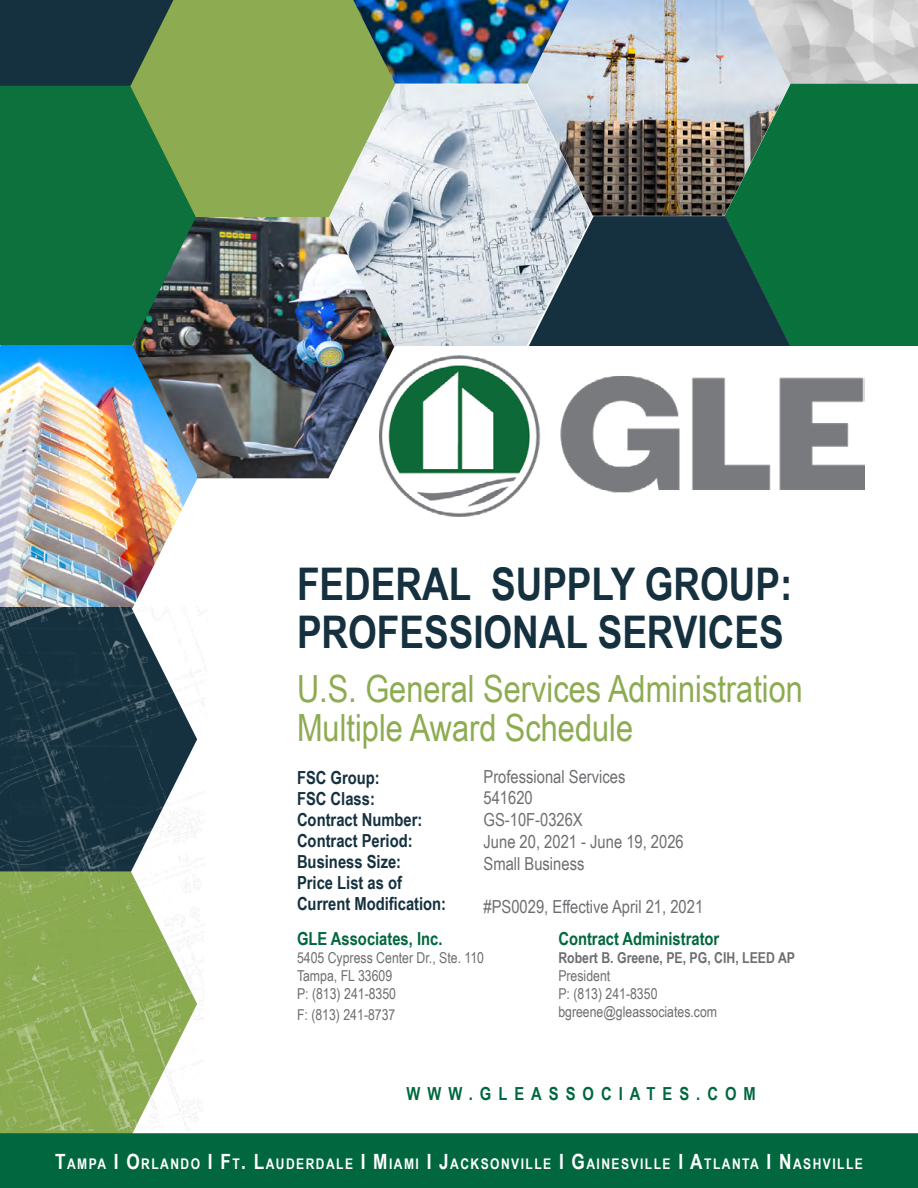
<style>
.page{position:relative;width:918px;height:1188px;background:#fff}
.page>*{position:absolute;margin:0;border:0;box-sizing:border-box;transform-origin:0 0}
.t1{font:700 45px/48px "Arial Narrow";color:#15313f}
.t2{font:37.5px/39px "Arial Narrow";color:#8dac51}
.t3{font:18px/21.8px "Arial Narrow";color:#6d6e71}
.t4{font:700 18px/21px "Arial Narrow";color:#15313f}
.t5{font:700 18px "Arial Narrow";color:#00673e}
.t6{font:700 18px "Arial Narrow";letter-spacing:.39em;color:#00673e}
.t7{font:15px/18px "Arial Narrow";color:#6d6e71}
.t8{font:700 15px "Arial Narrow";color:#6d6e71}
.t9{font:700 14.7px "Arial Narrow";letter-spacing:.1em;color:#fff}
.s1{font-size:21px}
</style>
<div class="page">
<img style="left:197px;top:218px;width:198px;height:260px">
<img style="left:0;top:346px;width:197px;height:256px">
<svg style="left:0;top:86px;width:199px;height:260px;background:#126d3e"></svg>
<img style="left:328px;top:0;width:200px;height:346px">
<svg style="left:129px;top:0;width:267px;height:218px;background:#85a95e"></svg>
<svg style="left:0;top:0;width:198px;height:86px;background:#304d43"></svg>
<img style="left:527px;top:0;width:198px;height:216px">
<img style="left:725px;top:0;width:193px;height:84px">
<div style="left:0;top:1133px;width:918px;height:55px;background:#00673e;border:2px solid #00673e"></div>
<img style="left:0;top:602px;width:204px;height:530px">
<svg style="left:725px;top:84px;width:193px;height:262px;background:#177445"></svg>
<svg style="left:528px;top:216px;width:263px;height:130px;background:#2a4d52"></svg>
<img style="left:379px;top:355px;width:486px;height:162px">
<h1 class="t1" style="left:297px;top:558px;width:497px">FEDERAL SUPPLY GROUP:<br>PROFESSIONAL SERVICES</h1>
<h2 class="t2" style="left:297px;top:668px;width:507px">U.S. General Services Administration<br>Multiple Award Schedule</h2>
<p class="t3" style="left:484px;top:765px;width:202px">Professional Services<br>541620<br>GS-10F-0326X<br>June 20, 2021 - June 19, 2026<br>Small Business</p>
<p class="t3" style="left:484px;top:895px;width:221px">#PS0029, Effective April 21, 2021</p>
<p class="t5" style="left:558px;top:925px;width:163px">Contract Administrator</p>
<p class="t8" style="left:558px;top:946px;width:238px">Robert B. Greene, PE, PG, CIH, LEED AP</p>
<p class="t7" style="left:558px;top:966px;width:160px">President<br>P: (813) 241-8350 bgreene@gleassociates.com</p>
<p class="t4" style="left:297px;top:767px;width:151px">FSC Group:<br>FSC Class:<br>Contract Number:<br>Contract Period:<br>Business Size:<br>Price List as of<br>Current Modification:</p>
<p class="t5" style="left:297px;top:925px;width:147px">GLE Associates, Inc.</p>
<p class="t7" style="left:297px;top:948px;width:189px">5405 Cypress Center Dr., Ste. 110<br>Tampa, FL 33609<br>P: (813) 241-8350</p>
<p class="t7" style="left:297px;top:1005px;width:100px">F: (813) 241-8737</p>
<p class="t6" style="left:407px;top:1080px;width:351px">WWW.GLEASSOCIATES.COM</p>
<p class="t9" style="left:55px;top:1152px;width:809px"><span class="s1">T</span>AMPA <span class="s1">I O</span>RLANDO <span class="s1">I F</span>T<span class="s1">. L</span>AUDERDALE <span class="s1">I M</span> IAMI <span class="s1">I J</span>ACKSONVILLE <span class="s1">I G</span>AINESVILLE <span class="s1">I A</span>TLANTA <span class="s1">I N</span>ASHVILLE</p>
</div>
